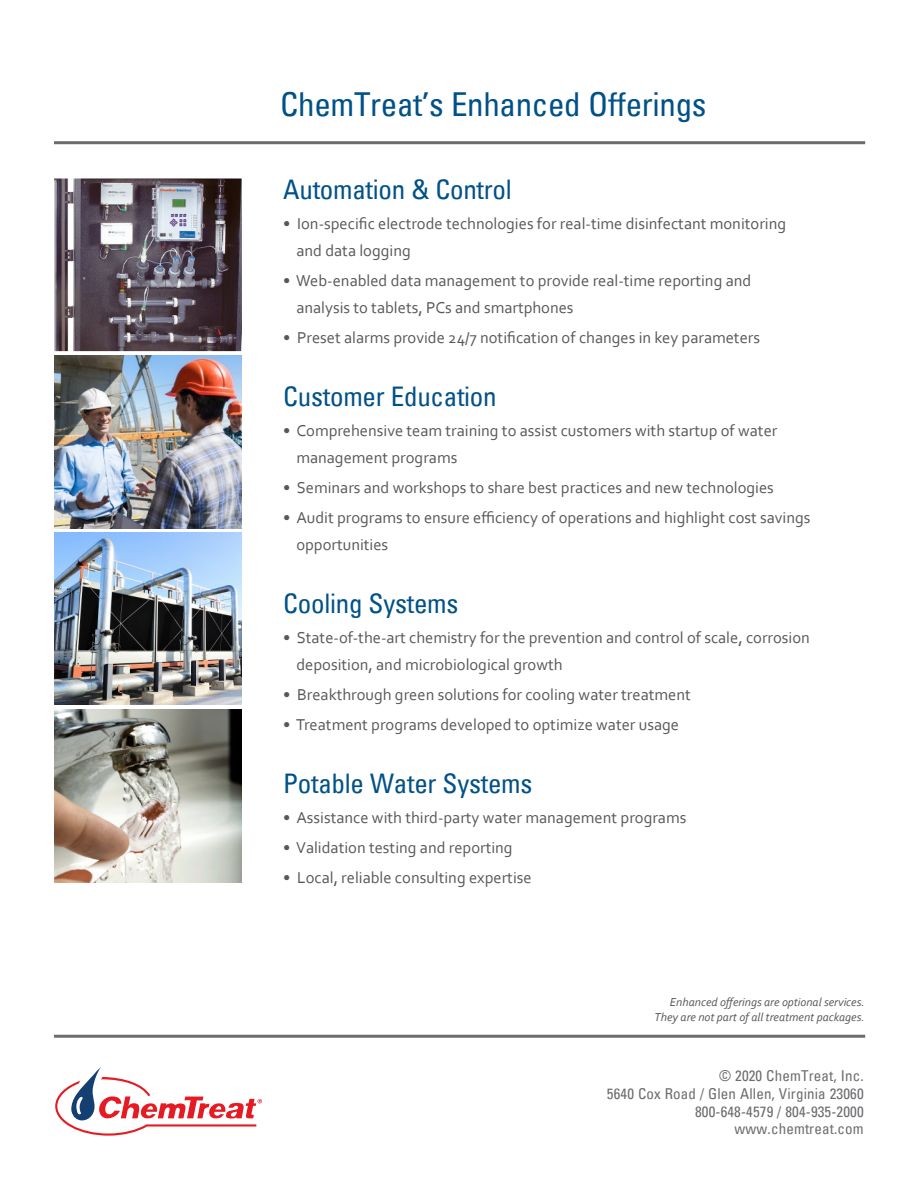
<style>
.page{position:relative;width:918px;height:1188px;background:#fff}
.page>*{position:absolute;margin:0;border:0;box-sizing:border-box;transform-origin:0 0}
.t1{font:condensed 33px "Univers LT";letter-spacing:-.01em;color:#015188}
.t2{font:condensed 27px "Univers LT";letter-spacing:-.01em;color:#015188}
.t3{font:16.5px/27px "Corbel";color:#57585a}
.t4{font:condensed 15px/18px "Univers LT";letter-spacing:.01em;color:#6c6d70;text-align:right}
.t5{font:italic 12px/15px "Corbel";color:#57585a;text-align:right}
</style>
<div class="page">
<svg style="left:55px;top:1067px;width:207px;height:69px"></svg>
<hr style="left:54px;top:1035px;width:811px;height:3px;background:#6c6d70">
<hr style="left:54px;top:141px;width:811px;height:3px;background:#6c6d70">
<img style="left:54px;top:178px;width:188px;height:173px">
<img style="left:54px;top:355px;width:188px;height:173px">
<img style="left:54px;top:532px;width:188px;height:173px">
<img style="left:54px;top:709px;width:188px;height:173px">
<h1 class="t1" style="left:280px;top:83px;width:428px">ChemTreat’s Enhanced Offerings</h1>
<h2 class="t2" style="left:283px;top:172px;width:230px">Automation &amp; Control</h2>
<p class="t3" style="left:296px;top:209px;width:491px;text-indent:-13px">• Ion-specific electrode technologies for real-time disinfectant monitoring and data logging</p>
<p class="t3" style="left:296px;top:266px;width:456px;text-indent:-13px">• Web-enabled data management to provide real-time reporting and analysis to tablets, PCs and smartphones</p>
<p class="t3" style="left:283px;top:323px;width:478px">• Preset alarms provide 24/7 notification of changes in key parameters</p>
<h2 class="t2" style="left:283px;top:379px;width:215px">Customer Education</h2>
<p class="t3" style="left:296px;top:416px;width:483px;text-indent:-13px">• Comprehensive team training to assist customers with startup of water management programs</p>
<p class="t3" style="left:283px;top:473px;width:492px">• Seminars and workshops to share best practices and new technologies</p>
<p class="t3" style="left:296px;top:503px;width:516px;text-indent:-13px">• Audit programs to ensure efficiency of operations and highlight cost savings opportunities</p>
<h2 class="t2" style="left:283px;top:586px;width:177px">Cooling Systems</h2>
<p class="t3" style="left:296px;top:623px;width:515px;text-indent:-13px">• State-of-the-art chemistry for the prevention and control of scale, corrosion deposition, and microbiological growth</p>
<p class="t3" style="left:283px;top:680px;width:409px">• Breakthrough green solutions for cooling water treatment</p>
<p class="t3" style="left:283px;top:710px;width:397px">• Treatment programs developed to optimize water usage</p>
<h2 class="t2" style="left:283px;top:766px;width:251px">Potable Water Systems</h2>
<p class="t3" style="left:283px;top:803px;width:405px">• Assistance with third-party water management programs</p>
<p class="t3" style="left:283px;top:833px;width:231px">• Validation testing and reporting</p>
<p class="t3" style="left:283px;top:863px;width:250px">• Local, reliable consulting expertise</p>
<p class="t5" style="left:655px;top:994px;width:212px">Enhanced offerings are optional services.<br>They are not part of all treatment packages.</p>
<p class="t4" style="left:607px;top:1067px;width:258px">© 2020 ChemTreat, Inc.<br>5640 Cox Road / Glen Allen, Virginia 23060<br>800-648-4579 / 804-935-2000</p>
<p class="t4" style="left:735px;top:1119px;width:131px">www.chemtreat.com</p>
</div>
